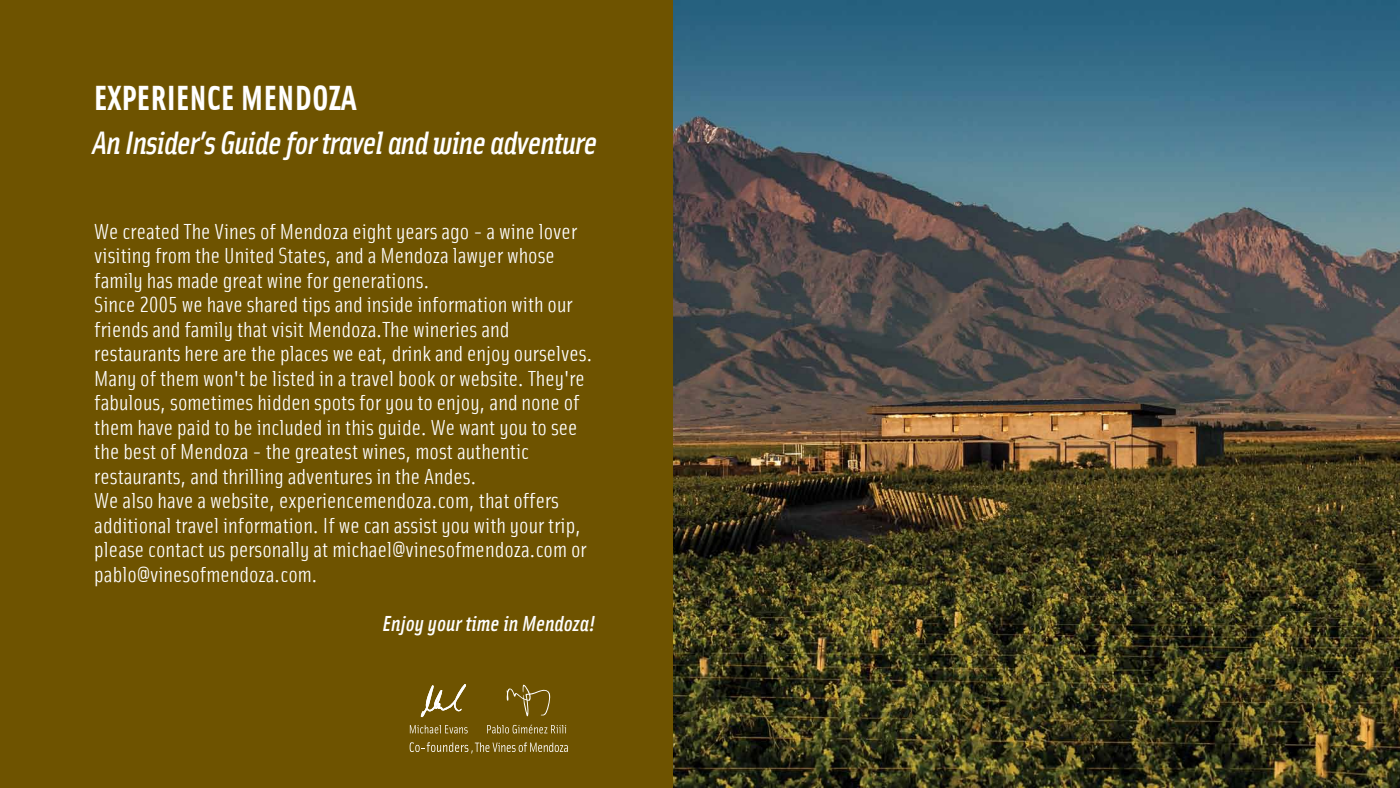
<style>
.page{position:relative;width:1400px;height:788px;background:#fff}
.page>*{position:absolute;margin:0;border:0;box-sizing:border-box;transform-origin:0 0}
.t1{font:35.09px "Solex Bold Lining";color:#fff}
.t2{font:italic 32.64px "Solex Medium Lining";letter-spacing:-.025em;color:#fff}
.t3{font:21.88px/24.5px "Solex Regular Lining";color:#fff}
.t4{font:italic 21.88px "Solex Medium Lining";color:#fff}
</style>
<div class="page">
<img style="left:216px;top:0;width:1184px;height:788px">
<div style="left:0;top:0;width:673px;height:787px;background:#6e5300"></div>
<svg style="left:487px;top:724px;width:79px;height:9px"></svg>
<svg style="left:507px;top:684px;width:43px;height:32px"></svg>
<svg style="left:410px;top:725px;width:58px;height:8px"></svg>
<svg style="left:421px;top:684px;width:45px;height:34px"></svg>
<svg style="left:410px;top:742px;width:158px;height:11px"></svg>
<h1 class="t1" style="left:94px;top:75px;width:265px">EXPERIENCE MENDOZA</h1>
<h2 class="t2" style="left:93px;top:122px;width:506px">An Insider’s Guide for travel and wine adventure</h2>
<p class="t3" style="left:94px;top:218px;width:500px">We created The Vines of Mendoza eight years ago - a wine lover visiting from the United States, and a Mendoza lawyer whose family has made great wine for generations.<br>Since 2005 we have shared tips and inside information with our friends and family that visit Mendoza.The wineries and restaurants here are the places we eat, drink and enjoy ourselves.<br>Many of them won't be listed in a travel book or website. They're fabulous, sometimes hidden spots for you to enjoy, and none of them have paid to be included in this guide. We want you to see the best of Mendoza - the greatest wines, most authentic restaurants, and thrilling adventures in the Andes.<br>We also have a website, experiencemendoza.com, that offers additional travel information. If we can assist you with your trip, please contact us personally at michael@vinesofmendoza.com or pablo@vinesofmendoza.com.</p>
<p class="t4" style="left:383px;top:609px;width:214px">Enjoy your time in Mendoza!</p>
</div>
